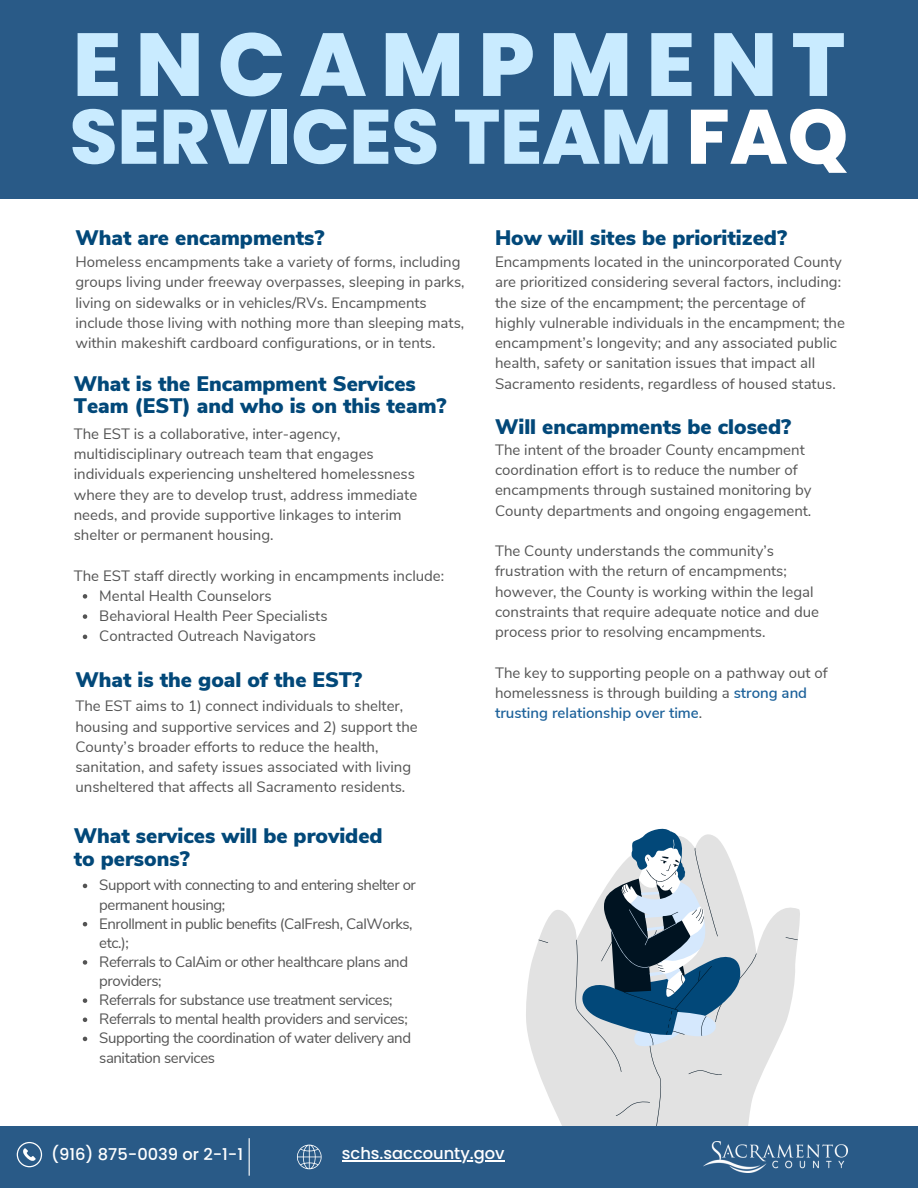
<style>
.page{position:relative;width:918px;height:1188px;background:#fff}
.page>*{position:absolute;margin:0;border:0;box-sizing:border-box;transform-origin:0 0}
.t1{font:800 89.1px "Poppins";letter-spacing:.16em;color:#c9ebff}
.t2{font:800 76.8px "Poppins";color:#c9ebff}
.t3{font:900 21px/22.5px "Nunito Sans";color:#024879}
.t4{font:500 16.35px "Poppins";color:#fff}
.t5{font:15px/20.2px "Nunito Sans";color:#545454}
.t6{font:15px/19.2px "Nunito Sans";letter-spacing:-.03em;color:#545454}
.s1{color:#fff}
.s2{font-weight:600;color:#1c619a}
</style>
<div class="page">
<div style="left:0;top:0;width:918px;height:198px;background:#295a87"></div>
<svg style="left:526px;top:909px;width:274px;height:163px"></svg>
<svg style="left:539px;top:894px;width:259px;height:232px;fill:#e2e2e2"></svg>
<svg style="left:578px;top:828px;width:164px;height:222px"></svg>
<div style="left:0;top:1126px;width:918px;height:62px;background:#295a87"></div>
<img style="left:704px;top:1142px;width:144px;height:30px">
<svg style="left:17px;top:1142px;width:25px;height:25px"></svg>
<svg style="left:297px;top:1145px;width:25px;height:24px"></svg>
<hr style="left:249px;top:1138px;width:1px;height:38px;background:#fff">
<svg style="left:83px;top:594px;width:4px;height:5px"></svg>
<svg style="left:83px;top:614px;width:4px;height:5px"></svg>
<svg style="left:83px;top:635px;width:4px;height:4px"></svg>
<hr style="left:342px;top:1160px;width:163px;height:1px;background:#fff">
<svg style="left:83px;top:884px;width:4px;height:4px"></svg>
<svg style="left:83px;top:922px;width:4px;height:4px"></svg>
<svg style="left:83px;top:960px;width:4px;height:5px"></svg>
<svg style="left:83px;top:998px;width:4px;height:5px"></svg>
<svg style="left:83px;top:1018px;width:4px;height:4px"></svg>
<svg style="left:83px;top:1037px;width:4px;height:4px"></svg>
<h2 class="t1" style="left:73px;top:2px;width:774px">ENCAMPMENT</h2>
<h3 class="t2" style="left:70px;top:83px;width:780px">SERVICES TEAM <span class="s1">FAQ</span></h3>
<p class="t3" style="left:75px;top:227px;width:251px">What are encampments?</p>
<h3 class="t5" style="left:75px;top:252px;width:391px">Homeless encampments take a variety of forms, including groups living under freeway overpasses, sleeping in parks, living on sidewalks or in vehicles/RVs. Encampments include those living with nothing more than sleeping mats, within makeshift cardboard configurations, or in tents.</h3>
<p class="t3" style="left:74px;top:373px;width:374px">What is the Encampment Services<br>Team (EST) and who is on this team?</p>
<h3 class="t5" style="left:74px;top:424px;width:345px">The EST is a collaborative, inter-agency, multidisciplinary outreach team that engages individuals experiencing unsheltered homelessness where they are to develop trust, address immediate needs, and provide supportive linkages to interim shelter or permanent housing.</h3>
<p class="t5" style="left:74px;top:566px;width:372px">The EST staff directly working in encampments include:</p>
<p class="t5" style="left:99px;top:586px;width:174px">Mental Health Counselors</p>
<p class="t5" style="left:99px;top:606px;width:230px">Behavioral Health Peer Specialists</p>
<p class="t5" style="left:99px;top:626px;width:218px">Contracted Outreach Navigators</p>
<h3 class="t3" style="left:75px;top:669px;width:288px">What is the goal of the EST?</h3>
<p class="t5" style="left:75px;top:696px;width:344px">The EST aims to 1) connect individuals to shelter, housing and supportive services and 2) support the County’s broader efforts to reduce the health, sanitation, and safety issues associated with living unsheltered that affects all Sacramento residents.</p>
<p class="t3" style="left:74px;top:825px;width:310px">What services will be provided to persons?</p>
<p class="t6" style="left:99px;top:876px;width:318px">Support with connecting to and entering shelter or permanent housing;</p>
<p class="t6" style="left:99px;top:914px;width:315px">Enrollment in public benefits (CalFresh, CalWorks, etc.);</p>
<h3 class="t6" style="left:99px;top:952px;width:310px">Referrals to CalAim or other healthcare plans and providers;</h3>
<p class="t6" style="left:99px;top:991px;width:295px">Referrals for substance use treatment services;</p>
<p class="t6" style="left:99px;top:1010px;width:310px">Referrals to mental health providers and services;</p>
<p class="t6" style="left:99px;top:1029px;width:313px">Supporting the coordination of water delivery and sanitation services</p>
<h3 class="t3" style="left:495px;top:227px;width:294px">How will sites be prioritized?</h3>
<p class="t5" style="left:495px;top:252px;width:352px">Encampments located in the unincorporated County are prioritized considering several factors, including: the size of the encampment; the percentage of highly vulnerable individuals in the encampment; the encampment’s longevity; and any associated public health, safety or sanitation issues that impact all Sacramento residents, regardless of housed status.</p>
<p class="t3" style="left:495px;top:416px;width:298px">Will encampments be closed?</p>
<p class="t5" style="left:495px;top:440px;width:318px">The intent of the broader County encampment coordination effort is to reduce the number of encampments through sustained monitoring by County departments and ongoing engagement.</p>
<p class="t5" style="left:495px;top:541px;width:326px">The County understands the community’s frustration with the return of encampments; however, the County is working within the legal constraints that require adequate notice and due process prior to resolving encampments.</p>
<h4 class="t5" style="left:495px;top:663px;width:334px">The key to supporting people on a pathway out of homelessness is through building a <span class="s2">strong and trusting relationship over time</span>.</h4>
<p class="t4" style="left:51px;top:1143px;width:194px">(916) 875-0039 or 2-1-1</p>
<p class="t4" style="left:342px;top:1142px;width:164px">schs.saccounty.gov</p>
</div>
